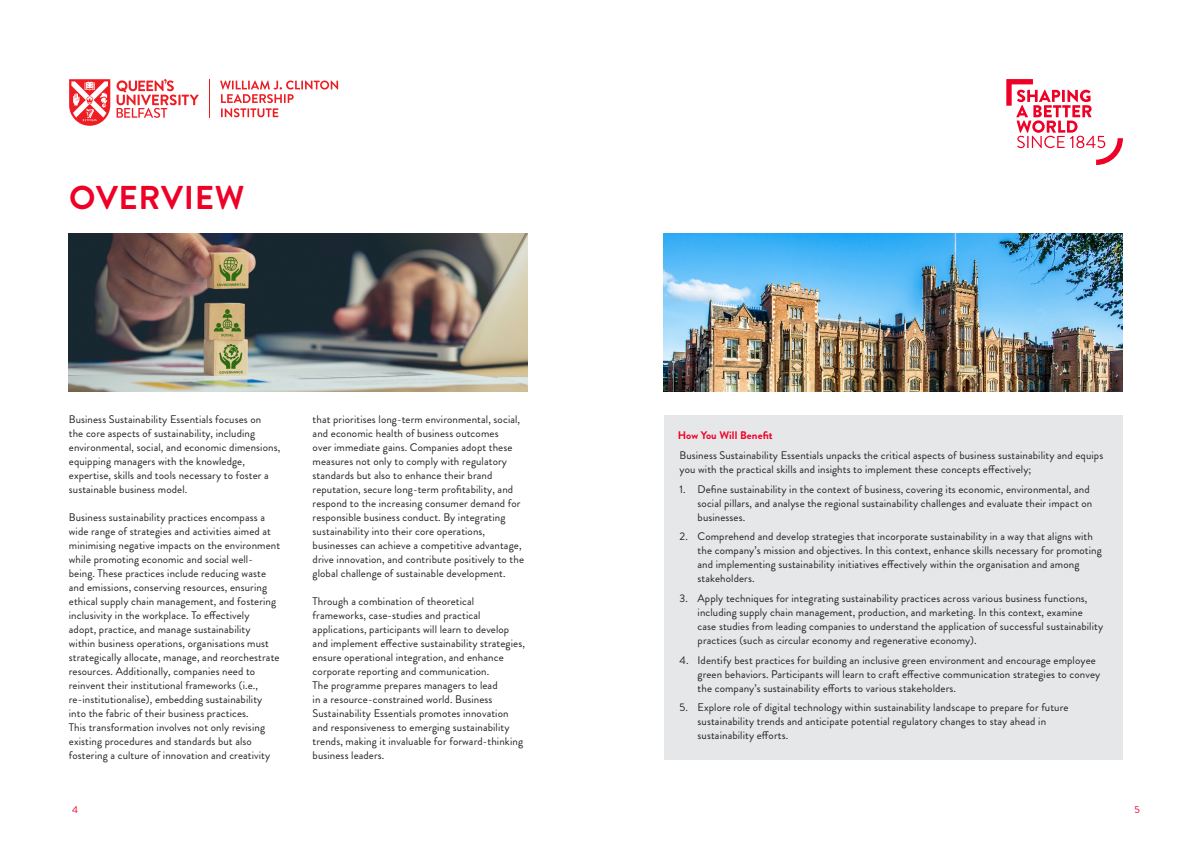
<style>
.page{position:relative;width:1191px;height:842px;background:#fff}
.page>*{position:absolute;margin:0;border:0;box-sizing:border-box;transform-origin:0 0}
.t1{font:700 33px "Brandon Grotesque";letter-spacing:.02em;color:#ef0027}
.t2{font:11px/14px "Brandon Grotesque";letter-spacing:.01em;color:#231f20}
.t3{font:700 11px "Brandon Grotesque";letter-spacing:.01em;color:#ef0027}
.t4{font:10.1px "Brandon Grotesque";color:#ef0027}
</style>
<div class="page">
<div style="left:664px;top:415px;width:458px;height:345px;background:#e6e7e9"></div>
<img style="left:664px;top:233px;width:458px;height:158px">
<svg style="left:1006px;top:79px;width:117px;height:86px"></svg>
<hr style="left:210px;top:79px;width:1px;height:39px;background:#ee1d23">
<svg style="left:117px;top:79px;width:82px;height:39px"></svg>
<svg style="left:69px;top:79px;width:41px;height:47px"></svg>
<svg style="left:220px;top:81px;width:118px;height:36px"></svg>
<img style="left:69px;top:233px;width:458px;height:158px">
<p class="t1" style="left:69px;top:174px;width:177px">OVERVIEW</p>
<p class="t2" style="left:69px;top:412px;width:213px">Business Sustainability Essentials focuses on<br>the core aspects of sustainability, including environmental, social, and economic dimensions, equipping managers with the knowledge, expertise, skills and tools necessary to foster a sustainable business model.</p>
<p class="t2" style="left:69px;top:510px;width:213px">Business sustainability practices encompass a wide range of strategies and activities aimed at minimising negative impacts on the environment while promoting economic and social well&shy;being. These practices include reducing waste and emissions, conserving resources, ensuring ethical supply chain management, and fostering inclusivity in the workplace. To effectively<br>adopt, practice, and manage sustainability<br>within business operations, organisations must strategically allocate, manage, and reorchestrate resources. Additionally, companies need to reinvent their institutional frameworks (i.e., re-institutionalise), embedding sustainability into the fabric of their business practices.<br>This transformation involves not only revising existing procedures and standards but also fostering a culture of innovation and creativity</p>
<p class="t2" style="left:313px;top:412px;width:213px">that prioritises long-term environmental, social, and economic health of business outcomes<br>over immediate gains. Companies adopt these measures not only to comply with regulatory standards but also to enhance their brand reputation, secure long-term profitability, and respond to the increasing consumer demand for responsible business conduct. By integrating sustainability into their core operations, businesses can achieve a competitive advantage, drive innovation, and contribute positively to the global challenge of sustainable development.</p>
<p class="t2" style="left:313px;top:594px;width:214px">Through a combination of theoretical frameworks, case-studies and practical applications, participants will learn to develop and implement effective sustainability strategies, ensure operational integration, and enhance corporate reporting and communication.<br>The programme prepares managers to lead<br>in a resource-constrained world. Business Sustainability Essentials promotes innovation and responsiveness to emerging sustainability trends, making it invaluable for forward-thinking business leaders.</p>
<p class="t3" style="left:677px;top:428px;width:96px">How You Will Benefit</p>
<p class="t2" style="left:679px;top:448px;width:425px">Business Sustainability Essentials unpacks the critical aspects of business sustainability and equips you with the practical skills and insights to implement these concepts effectively;</p>
<p class="t2" style="left:697px;top:482px;width:396px;text-indent:-18px">1. Define sustainability in the context of business, covering its economic, environmental, and social pillars, and analyse the regional sustainability challenges and evaluate their impact on businesses.</p>
<p class="t2" style="left:697px;top:530px;width:406px;text-indent:-18px">2. Comprehend and develop strategies that incorporate sustainability in a way that aligns with the company’s mission and objectives. In this context, enhance skills necessary for promoting and implementing sustainability initiatives effectively within the organisation and among stakeholders.</p>
<p class="t2" style="left:697px;top:591px;width:407px;text-indent:-18px">3. Apply techniques for integrating sustainability practices across various business functions, including supply chain management, production, and marketing. In this context, examine case studies from leading companies to understand the application of successful sustainability practices (such as circular economy and regenerative economy).</p>
<p class="t2" style="left:697px;top:653px;width:404px;text-indent:-18px">4. Identify best practices for building an inclusive green environment and encourage employee green behaviors. Participants will learn to craft effective communication strategies to convey the company’s sustainability efforts to various stakeholders.</p>
<p class="t2" style="left:697px;top:701px;width:372px;text-indent:-18px">5. Explore role of digital technology within sustainability landscape to prepare for future sustainability trends and anticipate potential regulatory changes to stay ahead in sustainability efforts.</p>
<p class="t4" style="left:72px;top:803px;width:7px">4</p>
<p class="t4" style="left:1134px;top:803px;width:7px">5</p>
</div>
